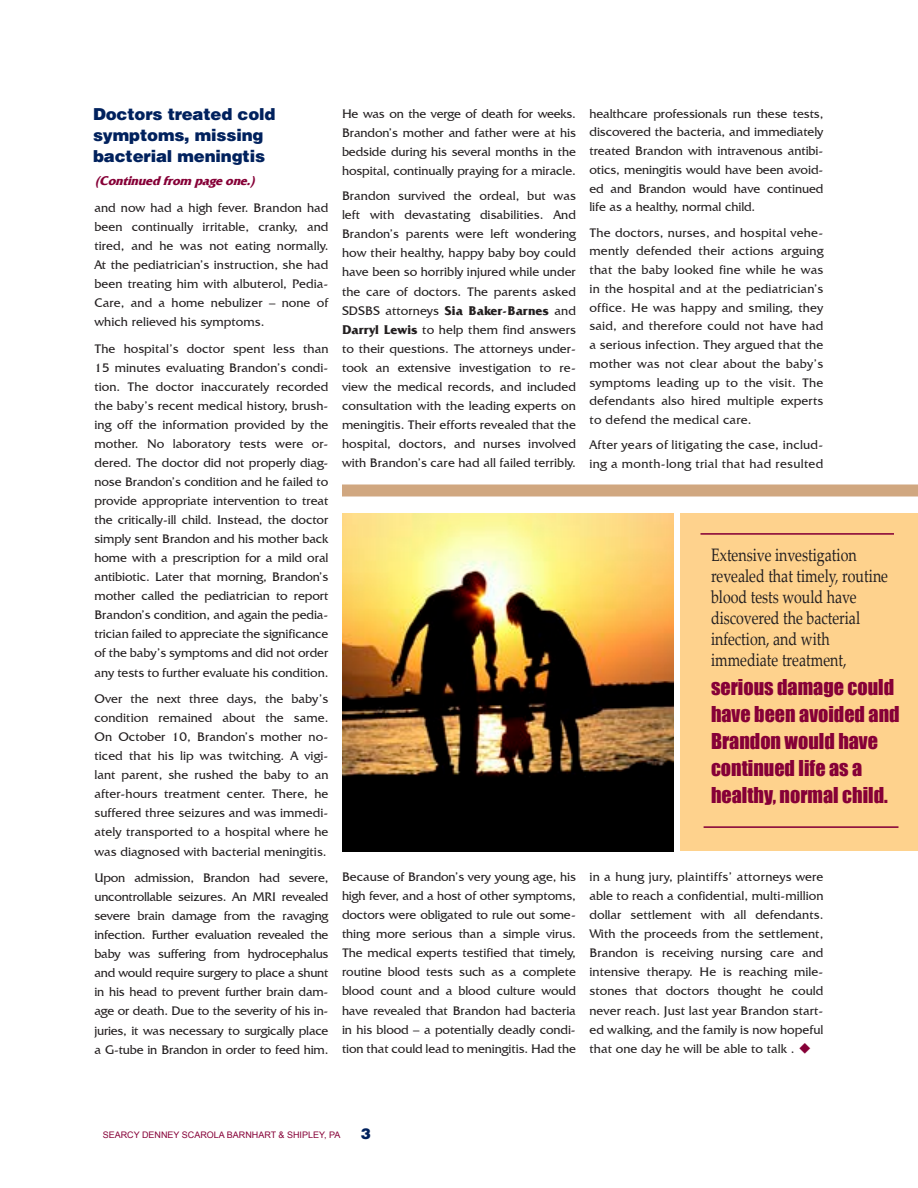
<style>
.page{position:relative;width:918px;height:1188px;background:#fff}
.page>*{position:absolute;margin:0;border:0;box-sizing:border-box;transform-origin:0 0}
.t1{font:20.1px/27px "Impact";color:#860037}
.t2{font:18px/21px "Palatino Linotype";color:#231f20;scale:.79 1}
.t3{font:900 16.5px/21px "Helvetica LT Std";letter-spacing:-.01em;color:#00215d}
.t4{font:900 15px "Helvetica LT Std";color:#00215d}
.t5{font:12.75px/19px "Friz Quadrata IT Cby BT";color:#231f20;text-align:justify}
.t6{font:12.75px/19px "Friz Quadrata IT Cby BT";letter-spacing:.02em;color:#231f20}
.t7{font:italic 700 12.75px "Friz Quadrata IT Cby BT";color:#860037}
.t8{font:9px "Arial";color:#860037}
.s1{font-weight:700}
.s2{color:#860037}
</style>
<div class="page">
<div style="left:680px;top:513px;width:238px;height:337px;background:#fed28d"></div>
<hr style="left:700px;top:533px;width:194px;height:2px;background:#860037">
<hr style="left:704px;top:826px;width:195px;height:2px;background:#860037">
<div style="left:342px;top:484px;width:576px;height:12px;background:#d0a780"></div>
<img style="left:342px;top:513px;width:332px;height:338px">
<p class="t3" style="left:93px;top:103px;width:184px">Doctors treated cold symptoms, missing bacterial meningtis</p>
<p class="t7" style="left:94px;top:173px;width:166px">(Continuedfrom pageone.)</p>
<p class="t5" style="left:94px;top:198px;width:235px">and now had a high fever. Brandon had been continually irritable, cranky, and tired, and he was not eating normally.<br>At the pediatrician’s instruction, she had been treating him with albuterol, Pedia-Care, and a home nebulizer – none of which relieved his symptoms.</p>
<p class="t5" style="left:94px;top:339px;width:236px">The hospital’s doctor spent less than 15 minutes evaluating Brandon’s condi&shy;tion. The doctor inaccurately recorded the baby’s recent medical history, brush&shy;ing off the information provided by the mother. No laboratory tests were or&shy;dered. The doctor did not properly diag&shy;nose Brandon’s condition and he failed to provide appropriate intervention to treat the critically-ill child. Instead, the doctor simply sent Brandon and his mother back home with a prescription for a mild oral antibiotic. Later that morning, Brandon’s mother called the pediatrician to report Brandon’s condition, and again the pedia&shy;trician failed to appreciate the significance of the baby’s symptoms and did not order any tests to further evaluate his condition.</p>
<p class="t5" style="left:94px;top:689px;width:236px">Over the next three days, the baby’s condition remained about the same.<br>On October 10, Brandon’s mother no&shy;ticed that his lip was twitching. A vigi&shy;lant parent, she rushed the baby to an after-hours treatment center. There, he suffered three seizures and was immedi&shy;ately transported to a hospital where he was diagnosed with bacterial meningitis.</p>
<p class="t5" style="left:94px;top:868px;width:236px">Upon admission, Brandon had severe, uncontrollable seizures. An MRI revealed severe brain damage from the ravaging infection. Further evaluation revealed the baby was suffering from hydrocephalus and would require surgery to place a shunt in his head to prevent further brain dam&shy;age or death. Due to the severity of his in&shy;juries, it was necessary to surgically place a G-tube in Brandon in order to feed him.</p>
<p class="t5" style="left:342px;top:104px;width:235px">He was on the verge of death for weeks.<br>Brandon’s mother and father were at his bedside during his several months in the hospital, continually praying for a miracle.</p>
<p class="t5" style="left:342px;top:186px;width:236px">Brandon survived the ordeal, but was left with devastating disabilities. And Brandon’s parents were left wondering how their healthy, happy baby boy could have been so horribly injured while under the care of doctors. The parents asked SDSBS attorneys <span class="s1">Sia Baker-Barnes</span> and <span class="s1">Darryl Lewis</span> to help them find answers to their questions. The attorneys under&shy;took an extensive investigation to re&shy;view the medical records, and included consultation with the leading experts on meningitis. Their efforts revealed that the hospital, doctors, and nurses involved with Brandon’s care had all failed terribly.</p>
<p class="t5" style="left:590px;top:104px;width:236px">healthcare professionals run these tests, discovered the bacteria, and immediately treated Brandon with intravenous antibi&shy;otics, meningitis would have been avoid&shy;ed and Brandon would have continued life as a healthy, normal child.</p>
<p class="t5" style="left:590px;top:223px;width:236px">The doctors, nurses, and hospital vehe&shy;mently defended their actions arguing that the baby looked fine while he was in the hospital and at the pediatrician’s office. He was happy and smiling, they said, and therefore could not have had a serious infection. They argued that the mother was not clear about the baby’s symptoms leading up to the visit. The defendants also hired multiple experts to defend the medical care.</p>
<p class="t6" style="left:590px;top:435px;width:235px">After years of litigating the case, includ&shy;ing a month-long trial that had resulted</p>
<h2 class="t2" style="left:711px;top:543px;width:226px">Extensive investigation revealed that timely, routine blood tests would have discovered the bacterial infection, and with immediate treatment,</h2>
<h1 class="t1" style="left:711px;top:673px;width:190px">serious damage could have been avoided and<br>Brandon would have continued life as a healthy, normal child.</h1>
<p class="t5" style="left:342px;top:867px;width:236px">Because of Brandon’s very young age, his high fever, and a host of other symptoms, doctors were obligated to rule out some&shy;thing more serious than a simple virus.<br>The medical experts testified that timely, routine blood tests such as a complete blood count and a blood culture would have revealed that Brandon had bacteria in his blood – a potentially deadly condi&shy;tion that could lead to meningitis. Had the</p>
<p class="t5" style="left:590px;top:867px;width:236px">in a hung jury, plaintiffs’ attorneys were able to reach a confidential, multi-million dollar settlement with all defendants.<br>With the proceeds from the settlement, Brandon is receiving nursing care and intensive therapy. He is reaching mile&shy;stones that doctors thought he could never reach. Just last year Brandon start&shy;ed walking, and the family is now hopeful that one day he will be able to talk . <span class="s2">◆</span></p>
<p class="t8" style="left:103px;top:1128px;width:239px">SEARCY DENNEY SCAROLA BARNHART &amp; SHIPLEY, PA</p>
<p class="t4" style="left:361px;top:1124px;width:12px">3</p>
</div>
